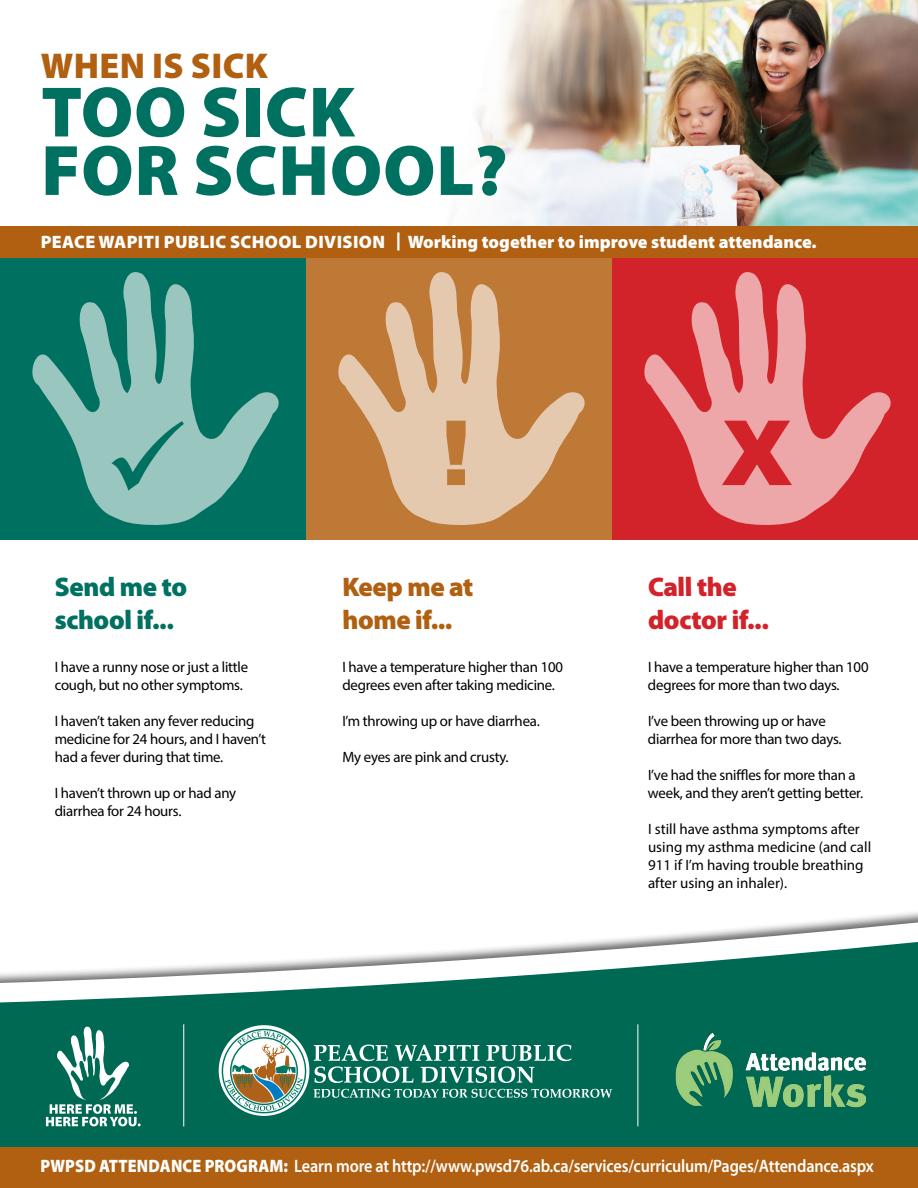
<style>
.page{position:relative;width:918px;height:1188px;background:#fff}
.page>*{position:absolute;margin:0;border:0;box-sizing:border-box;transform-origin:0 0}
.t1{font:900 90px "Arial";color:#bf7937}
.t2{font:900 90px "Arial";color:#d2232a}
.t3{font:900 72px/58.5px "Myriad Pro";letter-spacing:.01em;color:#007161}
.t4{font:900 36px "Myriad Pro";letter-spacing:.01em;color:#b06010}
.t5{font:900 27px/32.4px "Myriad Pro";color:#007161}
.t6{font:900 27px/32.4px "Myriad Pro";color:#d2232a}
.t7{font:900 27px/32.4px "Myriad Pro";color:#b06010}
.t8{font:600 18px "Myriad Pro";letter-spacing:-.01em;color:#fff;scale:.9 1}
.t9{font:900 18px "Myriad Pro";color:#fff}
.t10{font:15px/18px "Myriad Pro";color:#000}
.s1{color:#007161}
.s2{font-weight:900}
</style>
<div class="page">
<svg style="left:0;top:912px;width:918px;height:236px;fill:#006953"></svg>
<img style="left:477px;top:0;width:441px;height:226px">
<div style="left:0;top:226px;width:918px;height:34px;background:#b06010"></div>
<svg style="left:46px;top:1027px;width:95px;height:99px"></svg>
<div style="left:0;top:259px;width:306px;height:281px;background:#007161"></div>
<svg style="left:32px;top:272px;width:247px;height:253px"></svg>
<div style="left:306px;top:259px;width:306px;height:281px;background:#bf7937"></div>
<svg style="left:338px;top:272px;width:247px;height:253px"></svg>
<div style="left:612px;top:259px;width:306px;height:281px;background:#d2232a"></div>
<svg style="left:644px;top:272px;width:247px;height:253px"></svg>
<img style="left:675px;top:1034px;width:190px;height:76px">
<hr style="left:183px;top:1024px;width:1px;height:103px;background:#fff">
<hr style="left:638px;top:1024px;width:1px;height:102px;background:#fff">
<div style="left:0;top:1148px;width:918px;height:40px;background:#b06010"></div>
<svg style="left:219px;top:1025px;width:90px;height:91px"></svg>
<svg style="left:314px;top:1045px;width:258px;height:38px"></svg>
<svg style="left:314px;top:1089px;width:298px;height:9px;background:#559b8c"></svg>
<svg style="left:225px;top:1031px;width:78px;height:80px"></svg>
<h3 class="t4" style="left:41px;top:45px;width:229px">WHEN IS SICK</h3>
<h2 class="t3" style="left:41px;top:84px;width:468px">TOO SICK<br>FOR SCHOOL?</h2>
<p class="t9" style="left:41px;top:231px;width:777px">PEACE WAPITI PUBLIC SCHOOL DIVISION | Working together to improve student attendance.</p>
<h1 class="t1" style="left:104px;top:388px;width:368px"><span class="s1">✓</span> !</h1>
<h1 class="t2" style="left:722px;top:388px;width:72px">X</h1>
<h3 class="t5" style="left:55px;top:571px;width:135px">Send me to school if...</h3>
<p class="t10" style="left:55px;top:658px;width:196px">I have a runny nose or just a little cough, but no other symptoms.</p>
<p class="t10" style="left:55px;top:712px;width:213px">I haven’t taken any fever reducing medicine for 24 hours, and I haven’t had a fever during that time.</p>
<p class="t10" style="left:55px;top:784px;width:183px">I haven’t thrown up or had any diarrhea for 24 hours.</p>
<h3 class="t7" style="left:342px;top:571px;width:133px">Keep me at home if...</h3>
<p class="t10" style="left:342px;top:658px;width:223px">I have a temperature higher than 100 degrees even after taking medicine.</p>
<p class="t10" style="left:342px;top:712px;width:199px">I’m throwing up or have diarrhea.</p>
<p class="t10" style="left:342px;top:748px;width:168px">My eyes are pink and crusty.</p>
<h3 class="t6" style="left:648px;top:571px;width:123px">Call the doctor if...</h3>
<p class="t10" style="left:648px;top:658px;width:223px">I have a temperature higher than 100 degrees for more than two days.</p>
<p class="t10" style="left:648px;top:712px;width:195px">I’ve been throwing up or have diarrhea for more than two days.</p>
<p class="t10" style="left:648px;top:766px;width:217px">I’ve had the sniffles for more than a week, and they aren’t getting better.</p>
<p class="t10" style="left:648px;top:820px;width:225px">I still have asthma symptoms after using my asthma medicine (and call<br>911 if I’m having trouble breathing after using an inhaler).</p>
<p class="t8" style="left:41px;top:1154px;width:927px"><span class="s2">PWPSD ATTENDANCE PROGRAM:</span> Learn more at http://www.pwsd76.ab.ca/services/curriculum/Pages/Attendance.aspx</p>
</div>
